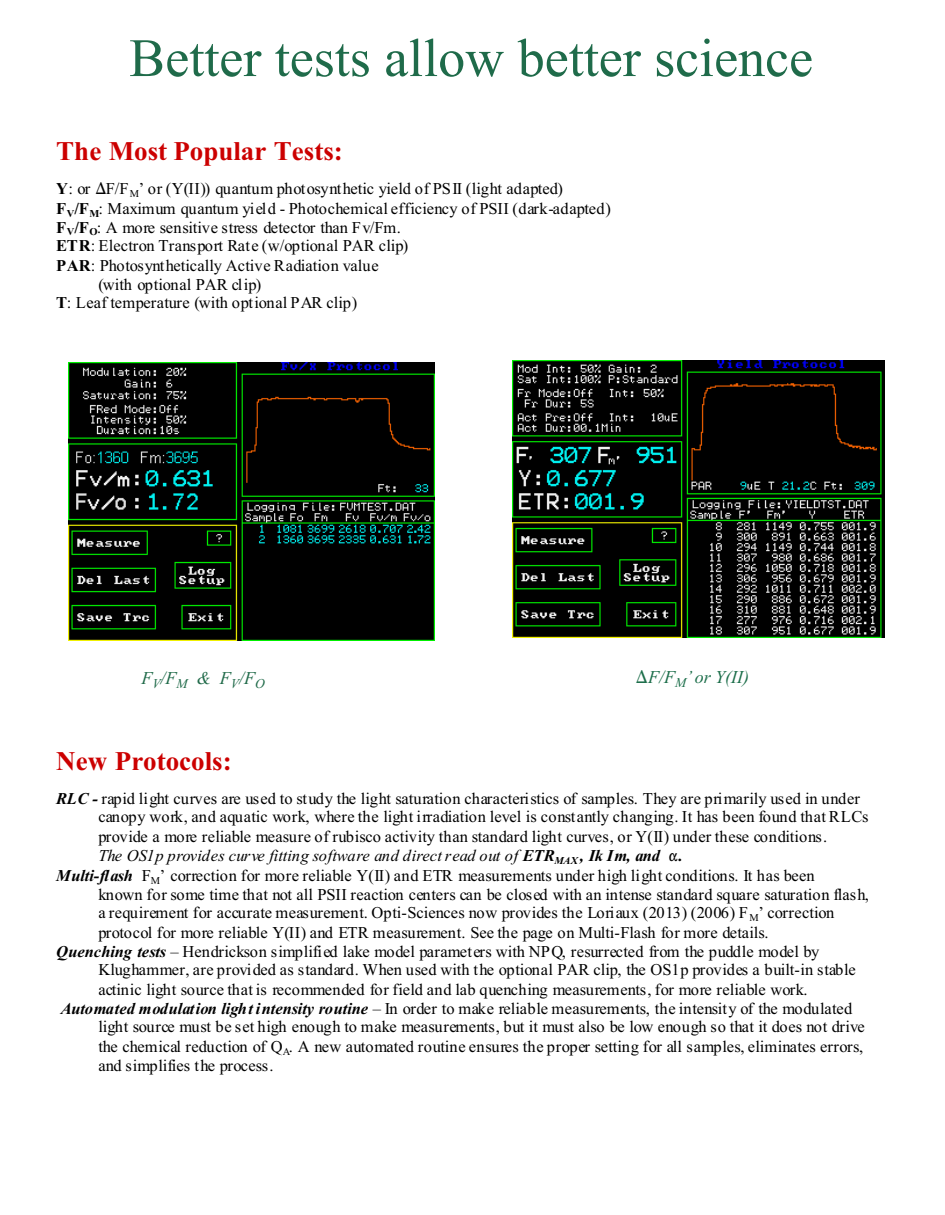
<style>
.page{position:relative;width:945px;height:1215px;background:#fff}
.page>*{position:absolute;margin:0;border:0;box-sizing:border-box;transform-origin:0 0}
.t1{font:54px "Times New Roman";color:#1f6b4a}
.t2{font:700 27px "Times New Roman";color:#c00}
.t3{font:italic 18px "Times New Roman";color:#1c6e4a}
.t4{font:italic 18px "Times New Roman";color:#216b4a}
.t5{font:16.5px/19.5px "Times New Roman";letter-spacing:.005em;color:#000}
.t6{font:italic 16.5px "Times New Roman";letter-spacing:-.005em;color:#000}
.s1{font-weight:700}
.s2{font-family:"WP Greek Century"}
.s3{font-family:"WP Greek Century";font-style:normal}
.s4{font-weight:700;font-style:italic}
</style>
<div class="page">
<img style="left:513px;top:360px;width:371px;height:277px">
<img style="left:68px;top:363px;width:367px;height:277px">
<h1 class="t1" style="left:129px;top:39px;width:685px">Better tests allow better science</h1>
<h2 class="t2" style="left:56px;top:141px;width:288px">The Most Popular Tests:</h2>
<p class="t5" style="left:56px;top:180px;width:556px"><span class="s1">Y</span>: or <span class="s2">)</span>F/F<sub>M</sub>’ or (Y(II)) quantum photosynthetic yield of PSII (light adapted)<br><span class="s1">F</span><sub>V</sub><span class="s1">/F</span><sub>M</sub>: Maximum quantum yield - Photochemical efficiency of PSII (dark-adapted)<br><span class="s1">F</span><sub>V</sub><span class="s1">/F</span><sub>O</sub>: A more sensitive stress detector than Fv/Fm.</p>
<p class="t5" style="left:56px;top:237px;width:354px"><span class="s1">ETR</span>: Electron Transport Rate (w/optional PAR clip)</p>
<p class="t5" style="left:56px;top:257px;width:324px"><span class="s1">PAR</span>: Photosynthetically Active Radiation value</p>
<p class="t5" style="left:98px;top:276px;width:165px">(with optional PAR clip)</p>
<p class="t5" style="left:56px;top:294px;width:303px"><span class="s1">T</span>: Leaf temperature (with optional PAR clip)</p>
<p class="t4" style="left:141px;top:672px;width:125px">F<sub>V</sub>/F<sub>M</sub> &amp; F<sub>V</sub>/F<sub>O</sub></p>
<p class="t3" style="left:636px;top:671px;width:115px"><span class="s3">)</span>F/F<sub>M</sub>’ or Y(II)</p>
<h2 class="t2" style="left:56px;top:752px;width:177px">New Protocols:</h2>
<p class="t5" style="left:98px;top:791px;width:772px;line-height:18px;text-indent:-42px"><span class="s4">RLC -</span> rapid light curves are used to study the light saturation characteristics of samples. They are primarily used in under canopy work, and aquatic work, where the light irradiation level is constantly changing. It has been found that RLCs</p>
<p class="t5" style="left:98px;top:828px;width:730px">provide a more reliable measure of rubisco activity than standard light curves, or Y(II) under these conditions.</p>
<p class="t6" style="left:98px;top:850px;width:586px">The OS1p provides curve fitting software and direct read out of <span class="s1">ETR</span><sub>MAX</sub> <span class="s1">, Ik Im, and</span> <span class="s3">"</span><span class="s1">.</span></p>
<p class="t5" style="left:56px;top:867px;width:760px"><span class="s4">Multi-flash</span> F<sub>M</sub>’ correction for more reliable Y(II) and ETR measurements under high light conditions. It has been</p>
<p class="t5" style="left:98px;top:887px;width:772px">known for some time that not all PSII reaction centers can be closed with an intense standard square saturation flash,</p>
<p class="t5" style="left:98px;top:905px;width:737px">a requirement for accurate measurement. Opti-Sciences now provides the Loriaux (2013) (2006) F<sub>M</sub>’ correction</p>
<p class="t5" style="left:98px;top:924px;width:672px">protocol for more reliable Y(II) and ETR measurement. See the page on Multi-Flash for more details.</p>
<p class="t5" style="left:56px;top:944px;width:764px"><span class="s4">Quenching tests</span> – Hendrickson simplified lake model parameters with NPQ, resurrected from the puddle model by</p>
<p class="t5" style="left:98px;top:962px;width:759px">Klughammer, are provided as standard. When used with the optional PAR clip, the OS1p provides a built-in stable</p>
<p class="t5" style="left:98px;top:981px;width:711px">actinic light source that is recommended for field and lab quenching measurements, for more reliable work.</p>
<p class="t5" style="left:61px;top:1000px;width:793px"><span class="s4">Automated modulation light intensity routine</span> – In order to make reliable measurements, the intensity of the modulated</p>
<p class="t5" style="left:98px;top:1018px;width:768px;text-align:justify">light source must be set high enough to make measurements, but it must also be low enough so that it does not drive the chemical reduction of Q<sub>A</sub>. A new automated routine ensures the proper setting for all samples, eliminates errors, and simplifies the process.</p>
</div>
